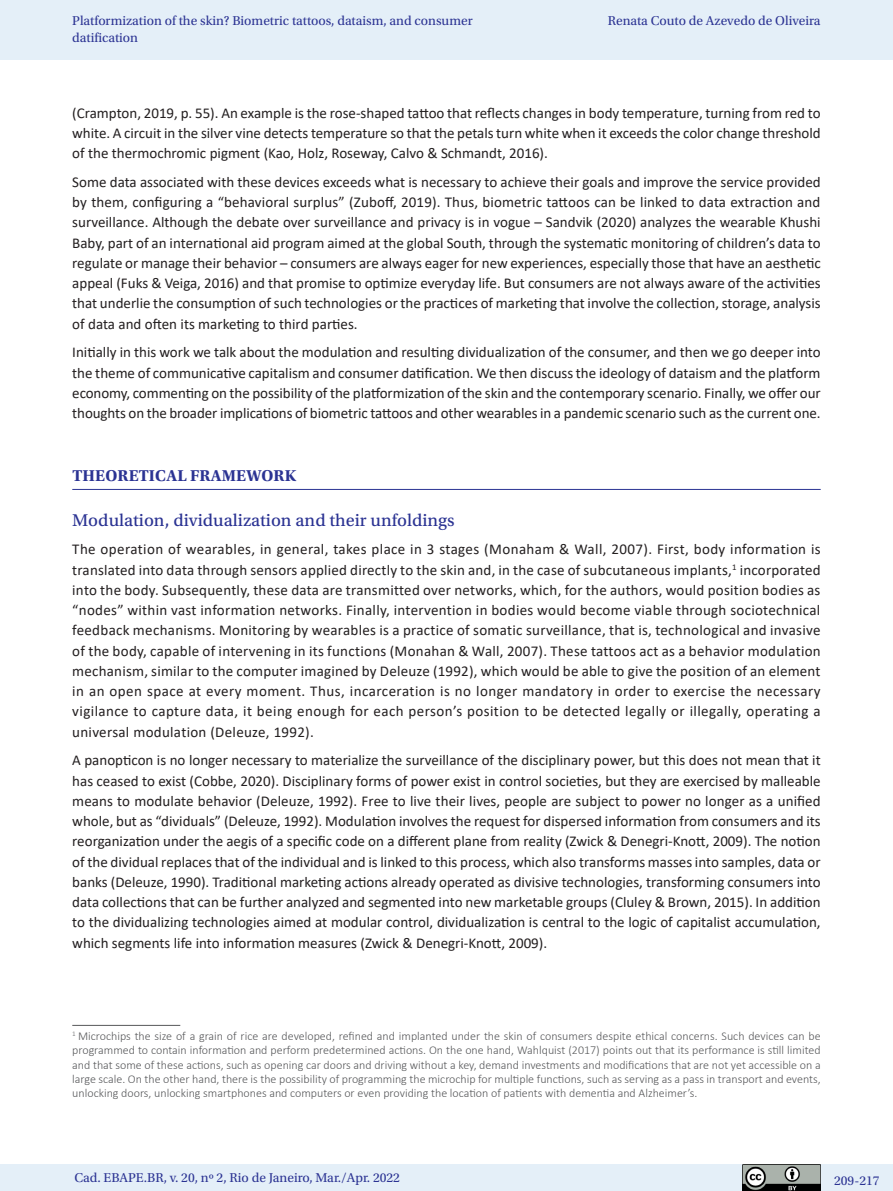
<style>
.page{position:relative;width:893px;height:1191px;background:#fff}
.page>*{position:absolute;margin:0;border:0;box-sizing:border-box;transform-origin:0 0}
._07_2_sub2{font:18px "Utopia Std Capt";color:#2b3393}
._07_1_sub_1{font:700 16.5px "Utopia Std";letter-spacing:.01em;color:#2b3393}
._06_0_texto{font:15px/20.2px "Calibri";color:#231f20;text-align:justify}
.t1{font:13.5px/16.5px "Utopia Std";color:#2b3393}
._06_3_nota_de_rodape{font:300 12px/14.4px "Calibri";color:#57585a;text-align:justify}
</style>
<div class="page">
<div style="left:0;top:0;width:893px;height:60px;background:#e4eff8"></div>
<div style="left:0;top:1164px;width:893px;height:27px;background:#e4eff8"></div>
<img style="left:743px;top:1164px;width:78px;height:27px">
<hr style="left:72px;top:489px;width:749px;height:1px;background:#2b3393">
<hr style="left:72px;top:1025px;width:108px;height:1px;background:#57585a">
<p class="t1" style="left:72px;top:13px;width:402px">Platformization of the skin? Biometric tattoos, dataism, and consumer datification</p>
<p class="t1" style="left:608px;top:13px;width:214px">Renata Couto de Azevedo de Oliveira</p>
<p class="_06_0_texto" style="left:72px;top:102px;width:750px">(Crampton, 2019, p. 55). An example is the rose-shaped tattoo that reflects changes in body temperature, turning from red to white. A circuit in the silver vine detects temperature so that the petals turn white when it exceeds the color change threshold of the thermochromic pigment (Kao, Holz, Roseway, Calvo &amp; Schmandt, 2016).</p>
<p class="_06_0_texto" style="left:72px;top:171px;width:750px">Some data associated with these devices exceeds what is necessary to achieve their goals and improve the service provided by them, configuring a “behavioral surplus” (Zuboff, 2019). Thus, biometric tattoos can be linked to data extraction and surveillance. Although the debate over surveillance and privacy is in vogue – Sandvik (2020) analyzes the wearable Khushi Baby, part of an international aid program aimed at the global South, through the systematic monitoring of children’s data to regulate or manage their behavior – consumers are always eager for new experiences, especially those that have an aesthetic appeal (Fuks &amp; Veiga, 2016) and that promise to optimize everyday life. But consumers are not always aware of the activities that underlie the consumption of such technologies or the practices of marketing that involve the collection, storage, analysis of data and often its marketing to third parties.</p>
<p class="_06_0_texto" style="left:72px;top:342px;width:750px">Initially in this work we talk about the modulation and resulting dividualization of the consumer, and then we go deeper into the theme of communicative capitalism and consumer datification. We then discuss the ideology of dataism and the platform economy, commenting on the possibility of the platformization of the skin and the contemporary scenario. Finally, we offer our thoughts on the broader implications of biometric tattoos and other wearables in a pandemic scenario such as the current one.</p>
<p class="_07_1_sub_1" style="left:72px;top:465px;width:225px">THEORETICAL FRAMEWORK</p>
<p class="_07_2_sub2" style="left:72px;top:510px;width:384px">Modulation, dividualization and their unfoldings</p>
<p class="_06_0_texto" style="left:72px;top:539px;width:750px">The operation of wearables, in general, takes place in 3 stages (Monaham &amp; Wall, 2007). First, body information is translated into data through sensors applied directly to the skin and, in the case of subcutaneous implants,<sup>1</sup> incorporated into the body. Subsequently, these data are transmitted over networks, which, for the authors, would position bodies as “nodes” within vast information networks. Finally, intervention in bodies would become viable through sociotechnical feedback mechanisms. Monitoring by wearables is a practice of somatic surveillance, that is, technological and invasive of the body, capable of intervening in its functions (Monahan &amp; Wall, 2007). These tattoos act as a behavior modulation mechanism, similar to the computer imagined by Deleuze (1992), which would be able to give the position of an element in an open space at every moment. Thus, incarceration is no longer mandatory in order to exercise the necessary vigilance to capture data, it being enough for each person’s position to be detected legally or illegally, operating a universal modulation (Deleuze, 1992).</p>
<p class="_06_0_texto" style="left:72px;top:750px;width:750px">A panopticon is no longer necessary to materialize the surveillance of the disciplinary power, but this does not mean that it has ceased to exist (Cobbe, 2020). Disciplinary forms of power exist in control societies, but they are exercised by malleable means to modulate behavior (Deleuze, 1992). Free to live their lives, people are subject to power no longer as a unified whole, but as “dividuals” (Deleuze, 1992). Modulation involves the request for dispersed information from consumers and its reorganization under the aegis of a specific code on a different plane from reality (Zwick &amp; Denegri-Knott, 2009). The notion of the dividual replaces that of the individual and is linked to this process, which also transforms masses into samples, data or banks (Deleuze, 1990). Traditional marketing actions already operated as divisive technologies, transforming consumers into data collections that can be further analyzed and segmented into new marketable groups (Cluley &amp; Brown, 2015). In addition to the dividualizing technologies aimed at modular control, dividualization is central to the logic of capitalist accumulation, which segments life into information measures (Zwick &amp; Denegri-Knott, 2009).</p>
<p class="_06_3_nota_de_rodape" style="left:72px;top:1028px;width:750px"><sup>1</sup> Microchips the size of a grain of rice are developed, refined and implanted under the skin of consumers despite ethical concerns. Such devices can be programmed to contain information and perform predetermined actions. On the one hand, Wahlquist (2017) points out that its performance is still limited and that some of these actions, such as opening car doors and driving without a key, demand investments and modifications that are not yet accessible on a large scale. On the other hand, there is the possibility of programming the microchip for multiple functions, such as serving as a pass in transport and events, unlocking doors, unlocking smartphones and computers or even providing the location of patients with dementia and Alzheimer’s.</p>
<p class="t1" style="left:74px;top:1169px;width:327px">Cad. EBAPE.BR, v. 20, nº 2, Rio de Janeiro, Mar./Apr. 2022</p>
<p class="t1" style="left:834px;top:1172px;width:47px">209-217</p>
</div>
